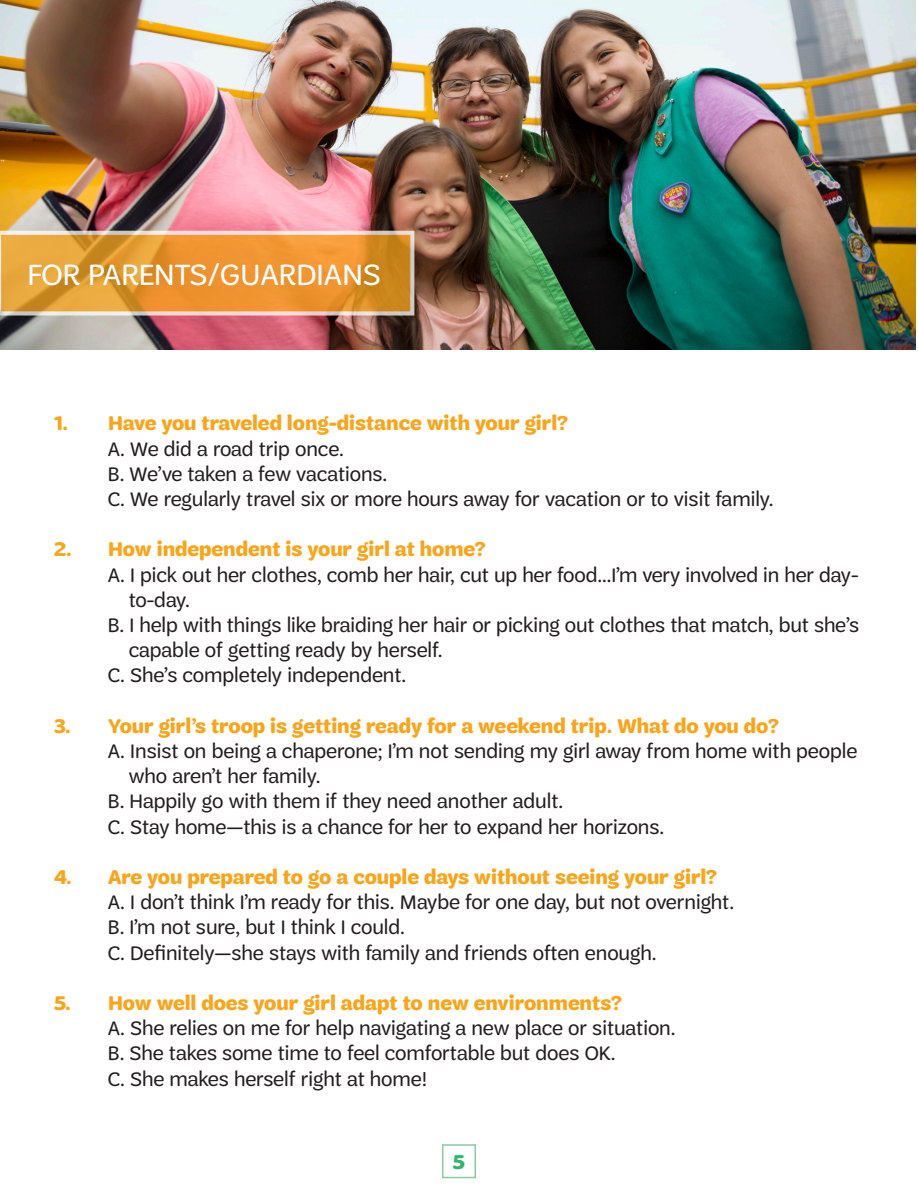
<style>
.page{position:relative;width:918px;height:1188px;background:#fff}
.page>*{position:absolute;margin:0;border:0;box-sizing:border-box;transform-origin:0 0}
.t1{font:31.5px "Trefoil Sans";color:#fff}
.t2{font:700 21.15px "Trefoil Sans";color:#2fb569}
.t3{font:21px/25.2px "Trefoil Sans";color:#231f20}
.t4{font:700 21px "Trefoil Sans";color:#f9a51b}
</style>
<div class="page">
<img style="left:0;top:0;width:916px;height:350px">
<svg style="left:0;top:231px;width:414px;height:85px;background:#e59d42"></svg>
<div style="left:442px;top:1144px;width:34px;height:34px;border:2px solid #88cc9c"></div>
<p class="t1" style="left:28px;top:257px;width:355px">FOR PARENTS/GUARDIANS</p>
<p class="t4" style="left:54px;top:412px;width:516px">1. Have you traveled long-distance with your girl?</p>
<p class="t3" style="left:108px;top:436px;width:238px">A. We did a road trip once.</p>
<p class="t3" style="left:108px;top:461px;width:281px">B. We’ve taken a few vacations.</p>
<p class="t3" style="left:108px;top:487px;width:667px">C. We regularly travel six or more hours away for vacation or to visit family.</p>
<p class="t4" style="left:54px;top:538px;width:433px">2. How independent is your girl at home?</p>
<p class="t3" style="left:129px;top:562px;width:731px;text-indent:-21px">A. I pick out her clothes, comb her hair, cut up her food…I’m very involved in her day&shy;to-day.</p>
<p class="t3" style="left:129px;top:613px;width:732px;text-indent:-21px">B. I help with things like braiding her hair or picking out clothes that match, but she’s capable of getting ready by herself.</p>
<p class="t3" style="left:108px;top:663px;width:300px">C. She’s completely independent.</p>
<p class="t4" style="left:54px;top:714px;width:727px">3. Your girl’s troop is getting ready for a weekend trip. What do you do?</p>
<p class="t3" style="left:129px;top:739px;width:730px;text-indent:-21px">A. Insist on being a chaperone; I’m not sending my girl away from home with people who aren’t her family.</p>
<p class="t3" style="left:108px;top:789px;width:457px">B. Happily go with them if they need another adult.</p>
<p class="t3" style="left:108px;top:814px;width:558px">C. Stay home—this is a chance for her to expand her horizons.</p>
<p class="t4" style="left:54px;top:865px;width:665px">4. Are you prepared to go a couple days without seeing your girl?</p>
<p class="t3" style="left:108px;top:890px;width:628px">A. I don’t think I’m ready for this. Maybe for one day, but not overnight.</p>
<p class="t3" style="left:108px;top:915px;width:299px">B. I’m not sure, but I think I could.</p>
<p class="t3" style="left:108px;top:940px;width:550px">C. Definitely—she stays with family and friends often enough.</p>
<p class="t4" style="left:54px;top:991px;width:570px">5. How well does your girl adapt to new environments?</p>
<p class="t3" style="left:108px;top:1016px;width:569px">A. She relies on me for help navigating a new place or situation.</p>
<p class="t3" style="left:108px;top:1041px;width:509px">B. She takes some time to feel comfortable but does OK.</p>
<p class="t3" style="left:108px;top:1066px;width:321px">C. She makes herself right at home!</p>
<p class="t2" style="left:453px;top:1150px;width:14px">5</p>
</div>
